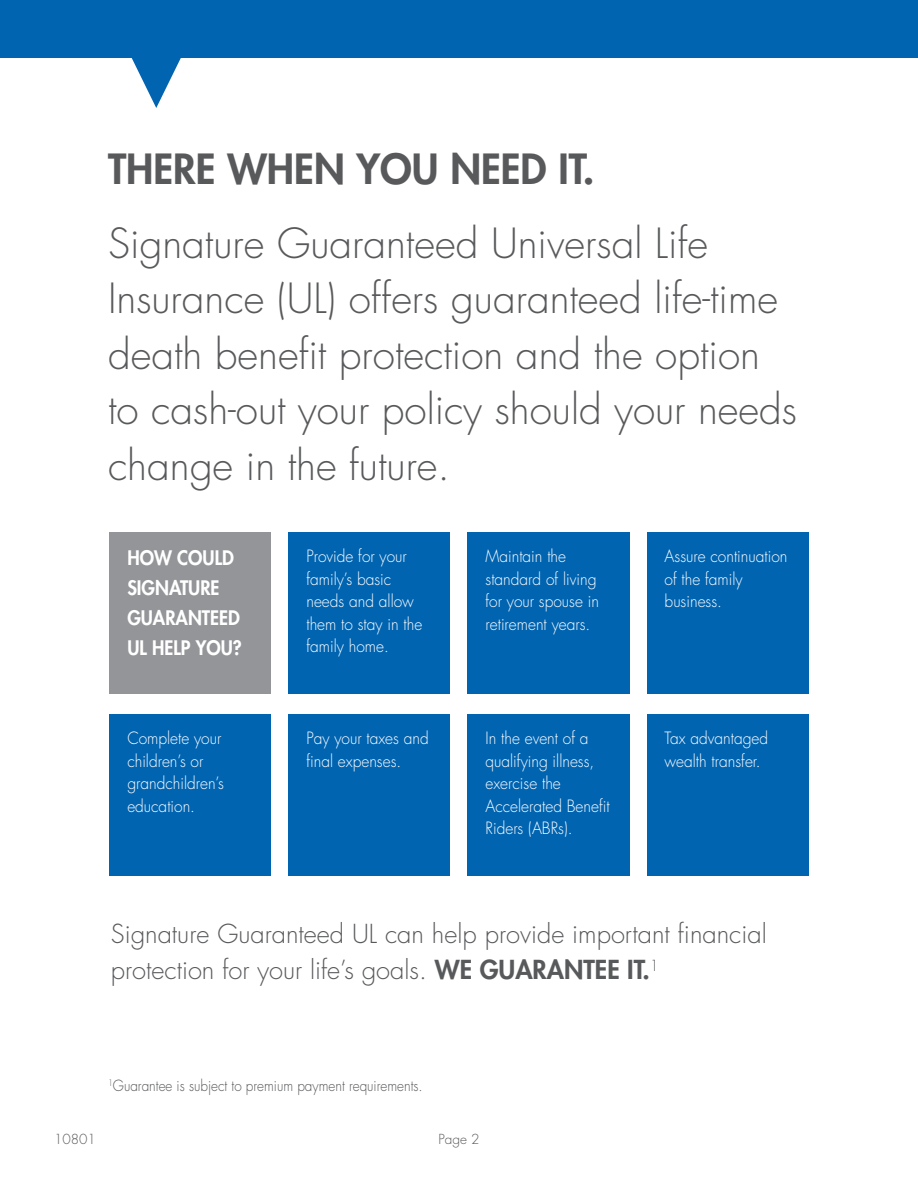
<style>
.page{position:relative;width:918px;height:1188px;background:#fff}
.page>*{position:absolute;margin:0;border:0;box-sizing:border-box;transform-origin:0 0}
.t1{font:300 40.5px/55.5px "Futura";color:#58595b}
.t2{font:800 40.5px "Futura";color:#58595b}
.t3{font:300 25.5px/36px "Futura";color:#58595b}
.t4{font:800 19.5px/30px "Futura";color:#fff;scale:.94 1}
.t5{font:300 16.5px/22.5px "Futura";color:#fff;scale:.94 1}
.t6{font:300 15px "Futura";color:#58595b;scale:.9 1}
.t7{font:300 13.5px "Futura";color:#58595b}
.s1{font-weight:800}
</style>
<div class="page">
<div style="left:288px;top:532px;width:162px;height:162px;background:#0064b1"></div>
<div style="left:468px;top:532px;width:162px;height:162px;background:#0064b1"></div>
<div style="left:647px;top:532px;width:162px;height:162px;background:#0064b1"></div>
<div style="left:109px;top:714px;width:162px;height:162px;background:#0064b1"></div>
<div style="left:288px;top:714px;width:162px;height:162px;background:#0064b1"></div>
<div style="left:468px;top:714px;width:162px;height:162px;background:#0064b1"></div>
<div style="left:647px;top:714px;width:162px;height:162px;background:#0064b1"></div>
<div style="left:109px;top:532px;width:162px;height:162px;background:#939598"></div>
<div style="left:0;top:0;width:918px;height:58px;background:#0064b1"></div>
<svg style="left:131px;top:58px;width:50px;height:50px"></svg>
<h1 class="t2" style="left:108px;top:144px;width:488px">THERE WHEN YOU NEED IT.</h1>
<h1 class="t1" style="left:108px;top:217px;width:691px">Signature Guaranteed Universal Life Insurance (UL) offers guaranteed life-time death benefit protection and the option to cash-out your policy should your needs change in the future.</h1>
<p class="t4" style="left:127px;top:543px;width:123px">HOW COULD<br>SIGNATURE<br>GUARANTEED<br>UL HELP YOU?</p>
<p class="t5" style="left:306px;top:546px;width:125px">Provide for your family’s basic needs and allow them to stay in the family home.</p>
<p class="t5" style="left:486px;top:546px;width:122px">Maintain the standard of living for your spouse in retirement years.</p>
<p class="t5" style="left:665px;top:546px;width:132px">Assure continuation of the family business.</p>
<p class="t5" style="left:127px;top:727px;width:104px">Complete your children’s or grandchildren’s education.</p>
<p class="t5" style="left:306px;top:727px;width:132px">Pay your taxes and final expenses.</p>
<p class="t5" style="left:486px;top:727px;width:133px">In the event of a qualifying illness, exercise the<br>Accelerated Benefit<br>Riders (ABRs).</p>
<p class="t5" style="left:665px;top:727px;width:112px">Tax advantaged wealth transfer.</p>
<h2 class="t3" style="left:111px;top:917px;width:657px">Signature Guaranteed UL can help provide important financial protection for your life’s goals. <span class="s1">WE GUARANTEE IT.</span><sup>1</sup></h2>
<p class="t6" style="left:108px;top:1077px;width:351px"><sup>1</sup>Guarantee is subject to premium payment requirements.</p>
<p class="t7" style="left:54px;top:1131px;width:43px">10801</p>
<p class="t7" style="left:438px;top:1131px;width:43px">Page 2</p>
</div>
